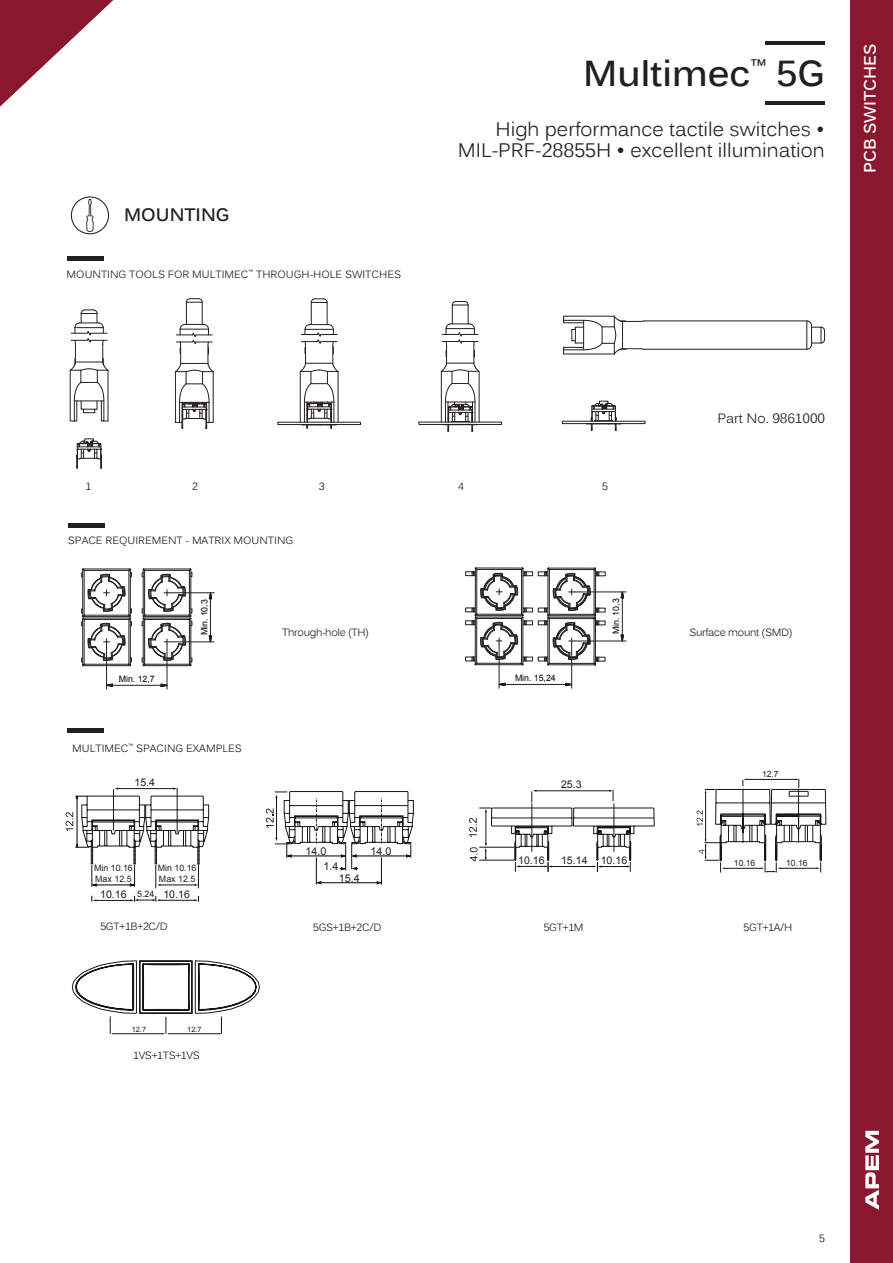
<style>
.page{position:relative;width:893px;height:1263px;background:#fff}
.page>*{position:absolute;margin:0;border:0;box-sizing:border-box;transform-origin:0 0}
.t1{font:700 36px "Kalinga";color:#231f20}
.t2{font:19.5px "Kalinga";color:#231f20}
.t3{font:700 18px "Kalinga";color:#231f20}
.t4{font:700 16.5px "Kalinga";color:#fff}
.texte_ombré_5{font:13.5px "Kalinga";color:#231f20}
.t5{font:10.8px "Arial";color:#231f20}
.t6{font:10.65px "Arial";color:#231f20}
.légende_schema_ombré{font:10.5px "Kalinga";color:#231f20}
.légende_schema_ombré-2{font:10.5px "Kalinga";letter-spacing:-.03em;color:#231f20}
.t7{font:8.85px "Arial";letter-spacing:-.01em;color:#000001}
.t8{font:8.85px/10.6px "Arial";color:#231f20}
.t9{font:8.55px "Arial";color:#231f20}
.t10{font:7.35px "Arial";color:#231f20}
.s1{font-size:8.85px}
</style>
<div class="page">
<svg style="left:0;top:0;width:113px;height:106px"></svg>
<hr style="left:69px;top:523px;width:36px;height:4px;background:#231f20">
<svg style="left:465px;top:567px;width:140px;height:99px"></svg>
<svg style="left:498px;top:683px;width:7px;height:3px"></svg>
<svg style="left:565px;top:683px;width:8px;height:3px"></svg>
<hr style="left:505px;top:684px;width:61px;height:1px;background:#231f20">
<hr style="left:571px;top:644px;width:1px;height:44px;background:#231f20">
<hr style="left:499px;top:644px;width:1px;height:44px;background:#231f20">
<svg style="left:621px;top:635px;width:3px;height:6px"></svg>
<svg style="left:621px;top:591px;width:3px;height:10px"></svg>
<hr style="left:622px;top:598px;width:1px;height:37px;background:#231f20">
<hr style="left:575px;top:592px;width:51px;height:1px;background:#231f20">
<hr style="left:575px;top:641px;width:51px;height:1px;background:#231f20">
<div style="left:68px;top:728px;width:36px;height:5px;background:#231f20"></div>
<hr style="left:766px;top:102px;width:59px;height:3px;background:#231f20">
<hr style="left:766px;top:41px;width:59px;height:3px;background:#231f20">
<svg style="left:81px;top:568px;width:51px;height:98px"></svg>
<svg style="left:142px;top:568px;width:50px;height:98px"></svg>
<svg style="left:107px;top:684px;width:6px;height:3px"></svg>
<svg style="left:161px;top:684px;width:6px;height:3px"></svg>
<hr style="left:112px;top:685px;width:49px;height:1px;background:#231f20">
<hr style="left:106px;top:645px;width:1px;height:44px;background:#231f20">
<hr style="left:167px;top:645px;width:1px;height:44px;background:#231f20">
<svg style="left:209px;top:635px;width:3px;height:7px"></svg>
<svg style="left:209px;top:593px;width:3px;height:7px"></svg>
<hr style="left:210px;top:599px;width:1px;height:37px;background:#231f20">
<hr style="left:170px;top:592px;width:44px;height:1px;background:#231f20">
<hr style="left:170px;top:642px;width:44px;height:1px;background:#231f20">
<hr style="left:177px;top:788px;width:1px;height:45px;background:#18151a">
<hr style="left:113px;top:789px;width:1px;height:41px;background:#18151a">
<hr style="left:117px;top:788px;width:57px;height:1px;background:#18151a">
<svg style="left:66px;top:796px;width:143px;height:106px"></svg>
<svg style="left:266px;top:791px;width:148px;height:94px"></svg>
<svg style="left:469px;top:790px;width:186px;height:82px"></svg>
<svg style="left:697px;top:778px;width:129px;height:94px"></svg>
<svg style="left:72px;top:960px;width:188px;height:74px"></svg>
<hr style="left:68px;top:256px;width:36px;height:4px;background:#231f20">
<svg style="left:76px;top:439px;width:26px;height:30px"></svg>
<svg style="left:70px;top:309px;width:39px;height:113px"></svg>
<svg style="left:175px;top:298px;width:39px;height:131px"></svg>
<div style="left:278px;top:422px;width:83px;height:3px;border:1px solid #231f20"></div>
<svg style="left:300px;top:298px;width:39px;height:131px"></svg>
<div style="left:419px;top:422px;width:83px;height:3px;border:1px solid #231f20"></div>
<svg style="left:441px;top:301px;width:39px;height:131px"></svg>
<hr style="left:644px;top:321px;width:163px;height:1px;background:#231f20">
<hr style="left:644px;top:349px;width:163px;height:1px;background:#231f20">
<svg style="left:563px;top:316px;width:82px;height:39px"></svg>
<svg style="left:806px;top:320px;width:19px;height:30px"></svg>
<div style="left:562px;top:421px;width:83px;height:3px;border:1px solid #231f20"></div>
<svg style="left:586px;top:401px;width:36px;height:30px"></svg>
<svg style="left:71px;top:196px;width:38px;height:38px"></svg>
<div style="left:850px;top:0;width:43px;height:1263px;background:#8a172e"></div>
<svg style="left:865px;top:1131px;width:14px;height:79px"></svg>
<p class="t3" style="left:124px;top:203px;width:107px">MOUNTING</p>
<p class="légende_schema_ombré" style="left:67px;top:267px;width:336px">MOUNTING TOOLS FOR MULTIMEC<sup>™</sup> THROUGH-HOLE SWITCHES</p>
<p class="t1" style="left:583px;top:50px;width:243px">Multimec<sup>™</sup> 5G</p>
<p class="t2" style="left:496px;top:116px;width:331px">High performance tactile switches •</p>
<p class="t2" style="left:458px;top:137px;width:368px">MIL-PRF-28855H • excellent illumination</p>
<h3 class="t4" style="left:859px;top:173px;width:131px;rotate:-90deg">PCB SWITCHES</h3>
<h3 class="t4" style="left:859px;top:194px;width:57px;rotate:-90deg">PANEL</h3>
<p class="légende_schema_ombré" style="left:86px;top:480px;width:7px">1</p>
<p class="légende_schema_ombré" style="left:192px;top:480px;width:7px">2</p>
<p class="légende_schema_ombré" style="left:319px;top:480px;width:7px">3</p>
<p class="légende_schema_ombré" style="left:458px;top:480px;width:7px">4</p>
<p class="légende_schema_ombré" style="left:602px;top:480px;width:7px">5</p>
<p class="légende_schema_ombré" style="left:68px;top:534px;width:227px">SPACE REQUIREMENT - MATRIX MOUNTING</p>
<p class="texte_ombré_5" style="left:717px;top:410px;width:109px">Part No. 9861000</p>
<p class="t7" style="left:119px;top:673px;width:37px">Min. 12,7</p>
<p class="t7" style="left:198px;top:635px;width:37px;rotate:-90deg">M ni . 10 3,</p>
<p class="légende_schema_ombré" style="left:72px;top:741px;width:171px">MULTIMEC<sup>™</sup> SPACING EXAMPLES</p>
<p class="t6" style="left:135px;top:776px;width:22px">15.4</p>
<p class="t8" style="left:94px;top:863px;width:40px">Min 10.16<br>Max 12.5</p>
<p class="t8" style="left:158px;top:863px;width:40px">Min 10.16<br>Max 12.5</p>
<p class="t6" style="left:100px;top:887px;width:91px">10.16 <span class="s1">5.24</span> 10.16</p>
<p class="légende_schema_ombré" style="left:100px;top:919px;width:69px">5GT+1B+2C/D</p>
<p class="t10" style="left:132px;top:1024px;width:16px">12.7</p>
<p class="t10" style="left:187px;top:1024px;width:16px">12.7</p>
<p class="légende_schema_ombré-2" style="left:133px;top:1049px;width:68px">1VS+1TS+1VS</p>
<p class="t7" style="left:610px;top:634px;width:37px;rotate:-90deg">M ni . 10 3,</p>
<p class="légende_schema_ombré-2" style="left:282px;top:625px;width:88px">Through-hole (TH)</p>
<p class="légende_schema_ombré-2" style="left:689px;top:625px;width:104px">Surface mount (SMD)</p>
<p class="t5" style="left:305px;top:844px;width:23px">14.0</p>
<p class="t5" style="left:371px;top:844px;width:23px">14.0</p>
<p class="t5" style="left:339px;top:871px;width:23px">15.4</p>
<p class="t5" style="left:323px;top:859px;width:17px">1.4</p>
<p class="légende_schema_ombré" style="left:313px;top:921px;width:70px">5GS+1B+2C/D</p>
<p class="t7" style="left:515px;top:672px;width:42px">Min. 15,24</p>
<p class="t6" style="left:561px;top:777px;width:22px">25.3</p>
<p class="t6" style="left:518px;top:853px;width:28px">10.16</p>
<p class="t6" style="left:561px;top:853px;width:68px">15.14 10.16</p>
<p class="légende_schema_ombré" style="left:544px;top:921px;width:41px">5GT+1M</p>
<p class="t9" style="left:762px;top:769px;width:18px">12.7</p>
<p class="t9" style="left:734px;top:857px;width:23px">10.16</p>
<p class="t9" style="left:786px;top:857px;width:23px">10.16</p>
<p class="légende_schema_ombré" style="left:744px;top:921px;width:50px">5GT+1A/H</p>
<p class="légende_schema_ombré" style="left:819px;top:1231px;width:7px">5</p>
</div>
